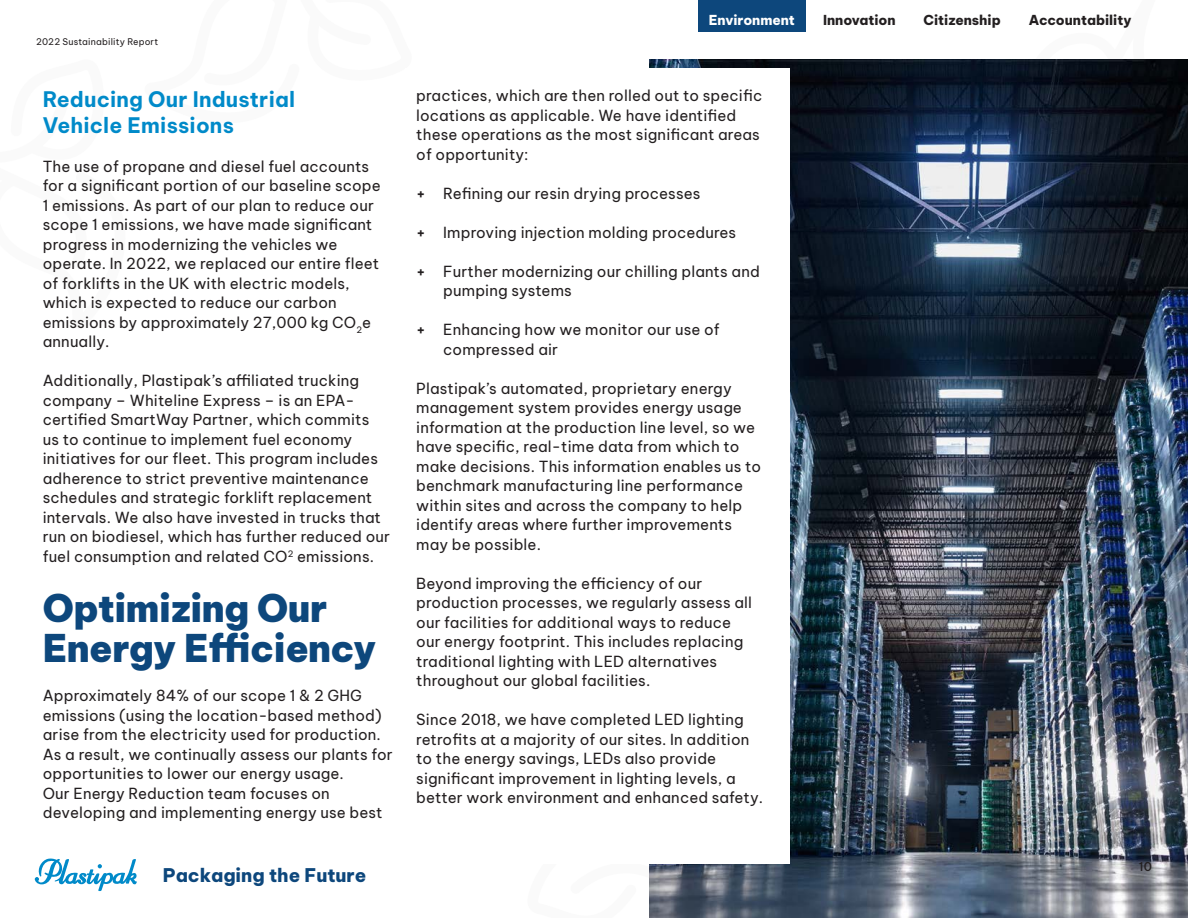
<style>
.page{position:relative;width:1188px;height:918px;background:#fff}
.page>*{position:absolute;margin:0;border:0;box-sizing:border-box;transform-origin:0 0}
.Body{font:900 37.5px/40.5px "Be Vietnam Pro";letter-spacing:-.01em;color:#0d477c}
.t1{font:700 21px/25.2px "Be Vietnam Pro";letter-spacing:.01em;color:#008ac9}
.t2{font:800 18.45px "Be Vietnam Pro";color:#0d477c}
.Bold_Word{font:15px/19.5px "Be Vietnam Pro";letter-spacing:.01em;color:#231f20}
.Top_Header{font:800 13.5px "Be Vietnam Pro";color:#231f20}
.Top_Header-2{font:800 13.5px "Be Vietnam Pro";letter-spacing:-.005em;color:#fff}
.t3{font:500 12px "Be Vietnam Pro";color:#231f20}
.Body-2{font:9px "Be Vietnam Pro";letter-spacing:.02em;color:#231f20}
.s1{font-weight:600}
</style>
<div class="page">
<div style="left:698px;top:0;width:108px;height:32px;background:#0d477c"></div>
<img style="left:650px;top:59px;width:538px;height:859px">
<svg style="left:35px;top:858px;width:102px;height:33px"></svg>
<div style="left:405px;top:68px;width:385px;height:796px;background:#fff"></div>
<p class="Body-2" style="left:36px;top:34px;width:124px">2022 Sustainability Report</p>
<h3 class="t1" style="left:43px;top:85px;width:254px">Reducing Our Industrial<br>Vehicle Emissions</h3>
<p class="Bold_Word" style="left:43px;top:155px;width:339px">The use of propane and diesel fuel accounts for a significant portion of our baseline scope 1 emissions. As part of our plan to reduce our scope 1 emissions, we have made significant progress in modernizing the vehicles we operate. In 2022, we replaced our entire fleet of forklifts in the UK with electric models, which is expected to reduce our carbon emissions by approximately 27,000 kg CO<sub>2</sub>e annually.</p>
<p class="Bold_Word" style="left:43px;top:369px;width:349px">Additionally, Plastipak’s affiliated trucking company – Whiteline Express – is an EPA&shy;certified SmartWay Partner, which commits<br>us to continue to implement fuel economy initiatives for our fleet. This program includes adherence to strict preventive maintenance schedules and strategic forklift replacement intervals. We also have invested in trucks that run on biodiesel, which has further reduced our fuel consumption and related CO<sup>2</sup> emissions.</p>
<p class="Body" style="left:43px;top:583px;width:335px">Optimizing Our<br>Energy Efficiency</p>
<p class="Bold_Word" style="left:43px;top:684px;width:351px">Approximately 84% of our scope 1 &amp; 2 GHG emissions (using the location-based method) arise from the electricity used for production.<br>As a result, we continually assess our plants for opportunities to lower our energy usage.</p>
<p class="Bold_Word" style="left:43px;top:782px;width:341px">Our Energy Reduction team focuses on developing and implementing energy use best</p>
<p class="t2" style="left:163px;top:859px;width:205px">Packaging the Future</p>
<p class="Top_Header-2" style="left:709px;top:9px;width:88px">Environment</p>
<p class="Top_Header" style="left:823px;top:9px;width:74px">Innovation</p>
<p class="Top_Header" style="left:924px;top:9px;width:79px">Citizenship</p>
<p class="Top_Header" style="left:1029px;top:9px;width:104px">Accountability</p>
<p class="Bold_Word" style="left:416px;top:85px;width:347px">practices, which are then rolled out to specific locations as applicable. We have identified these operations as the most significant areas of opportunity:</p>
<p class="Bold_Word" style="left:416px;top:182px;width:286px"><span class="s1">+</span> Refining our resin drying processes</p>
<p class="Bold_Word" style="left:416px;top:221px;width:322px"><span class="s1">+</span> Improving injection molding procedures</p>
<p class="Bold_Word" style="left:443px;top:260px;width:318px;text-indent:-27px"><span class="s1">+</span> Further modernizing our chilling plants and pumping systems</p>
<p class="Bold_Word" style="left:443px;top:319px;width:278px;text-indent:-27px"><span class="s1">+</span> Enhancing how we monitor our use of compressed air</p>
<p class="Bold_Word" style="left:416px;top:377px;width:346px">Plastipak’s automated, proprietary energy management system provides energy usage information at the production line level, so we have specific, real-time data from which to make decisions. This information enables us to benchmark manufacturing line performance within sites and across the company to help identify areas where further improvements may be possible.</p>
<p class="Bold_Word" style="left:416px;top:572px;width:337px">Beyond improving the efficiency of our production processes, we regularly assess all our facilities for additional ways to reduce our energy footprint. This includes replacing traditional lighting with LED alternatives throughout our global facilities.</p>
<p class="Bold_Word" style="left:416px;top:709px;width:348px">Since 2018, we have completed LED lighting retrofits at a majority of our sites. In addition to the energy savings, LEDs also provide significant improvement in lighting levels, a better work environment and enhanced safety.</p>
<p class="t3" style="left:1139px;top:856px;width:15px">10</p>
</div>
